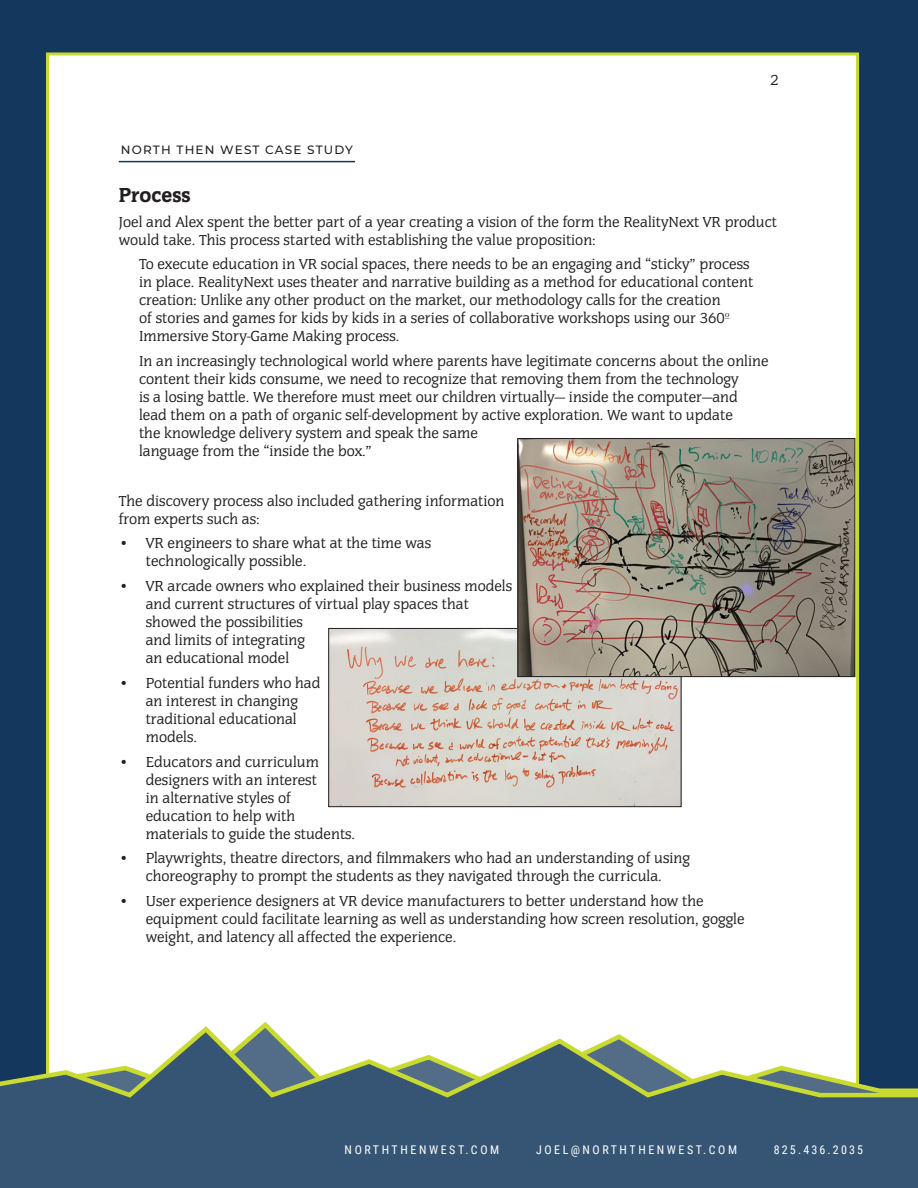
<style>
.page{position:relative;width:918px;height:1188px;background:#13375d}
.page>*{position:absolute;margin:0;border:0;box-sizing:border-box;transform-origin:0 0}
.Subhead{font:900 21px "Congress LT Std";color:#231f20}
.Body_text{font:15px/18px "Congress LT Std";color:#231f20}
.t1{font:12px "Roboto Condensed";letter-spacing:.215em;color:#fff}
.t2{font:500 12px "Montserrat";letter-spacing:.1em;color:#231f20}
.t3{font:12px "Roboto Condensed";letter-spacing:.18em;color:#fff}
</style>
<div class="page">
<div style="left:46px;top:52px;width:813px;height:1081px;background:#fff;border:3px solid #c9db30"></div>
<svg style="left:0;top:1023px;width:918px;height:165px"></svg>
<hr style="left:119px;top:161px;width:236px;height:1px;background:#13375d">
<img style="left:330px;top:630px;width:349px;height:175px">
<div style="left:328px;top:628px;width:353px;height:179px;border:1px solid #231f20"></div>
<img style="left:520px;top:440px;width:333px;height:235px">
<div style="left:518px;top:438px;width:337px;height:239px;border:1px solid #231f20"></div>
<p class="t2" style="left:121px;top:141px;width:234px">NORTH THEN WEST CASE STUDY</p>
<p class="Body_text" style="left:770px;top:71px;width:10px">2</p>
<p class="Subhead" style="left:119px;top:183px;width:73px">Process</p>
<p class="Body_text" style="left:119px;top:213px;width:660px">Joel and Alex spent the better part of a year creating a vision of the form the RealityNext VR product would take. This process started with establishing the value proposition:</p>
<p class="Body_text" style="left:139px;top:256px;width:616px">To execute education in VR social spaces, there needs to be an engaging and “sticky” process in place. RealityNext uses theater and narrative building as a method for educational content creation: Unlike any other product on the market, our methodology calls for the creation<br>of stories and games for kids by kids in a series of collaborative workshops using our 360º Immersive Story-Game Making process.</p>
<p class="Body_text" style="left:139px;top:352px;width:631px">In an increasingly technological world where parents have legitimate concerns about the online content their kids consume, we need to recognize that removing them from the technology<br>is a losing battle. We therefore must meet our children virtually— inside the computer—and lead them on a path of organic self-development by active exploration. We want to update<br>the knowledge delivery system and speak the same<br>language from the “inside the box.”</p>
<p class="Body_text" style="left:119px;top:492px;width:387px">The discovery process also included gathering information from experts such as:</p>
<p class="Body_text" style="left:146px;top:535px;width:287px;text-indent:-27px">• VR engineers to share what at the time was technologically possible.</p>
<p class="Body_text" style="left:146px;top:577px;width:368px;text-indent:-27px">• VR arcade owners who explained their business models and current structures of virtual play spaces that showed the possibilities<br>and limits of integrating<br>an educational model</p>
<p class="Body_text" style="left:146px;top:674px;width:176px;text-indent:-27px">• Potential funders who had an interest in changing traditional educational models.</p>
<p class="Body_text" style="left:146px;top:753px;width:211px;text-indent:-27px">• Educators and curriculum designers with an interest<br>in alternative styles of education to help with materials to guide the students.</p>
<p class="Body_text" style="left:119px;top:850px;width:573px;text-align:center">• Playwrights, theatre directors, and filmmakers who had an understanding of using choreography to prompt the students as they navigated through the curricula.</p>
<p class="Body_text" style="left:146px;top:892px;width:600px;text-indent:-27px">• User experience designers at VR device manufacturers to better understand how the equipment could facilitate learning as well as understanding how screen resolution, goggle weight, and latency all affected the experience.</p>
<p class="t1" style="left:345px;top:1141px;width:156px">NORTHTHENWEST.COM</p>
<p class="t1" style="left:536px;top:1141px;width:202px">JOEL@NORTHTHENWEST.COM</p>
<p class="t3" style="left:774px;top:1141px;width:91px">825.436.2035</p>
</div>
